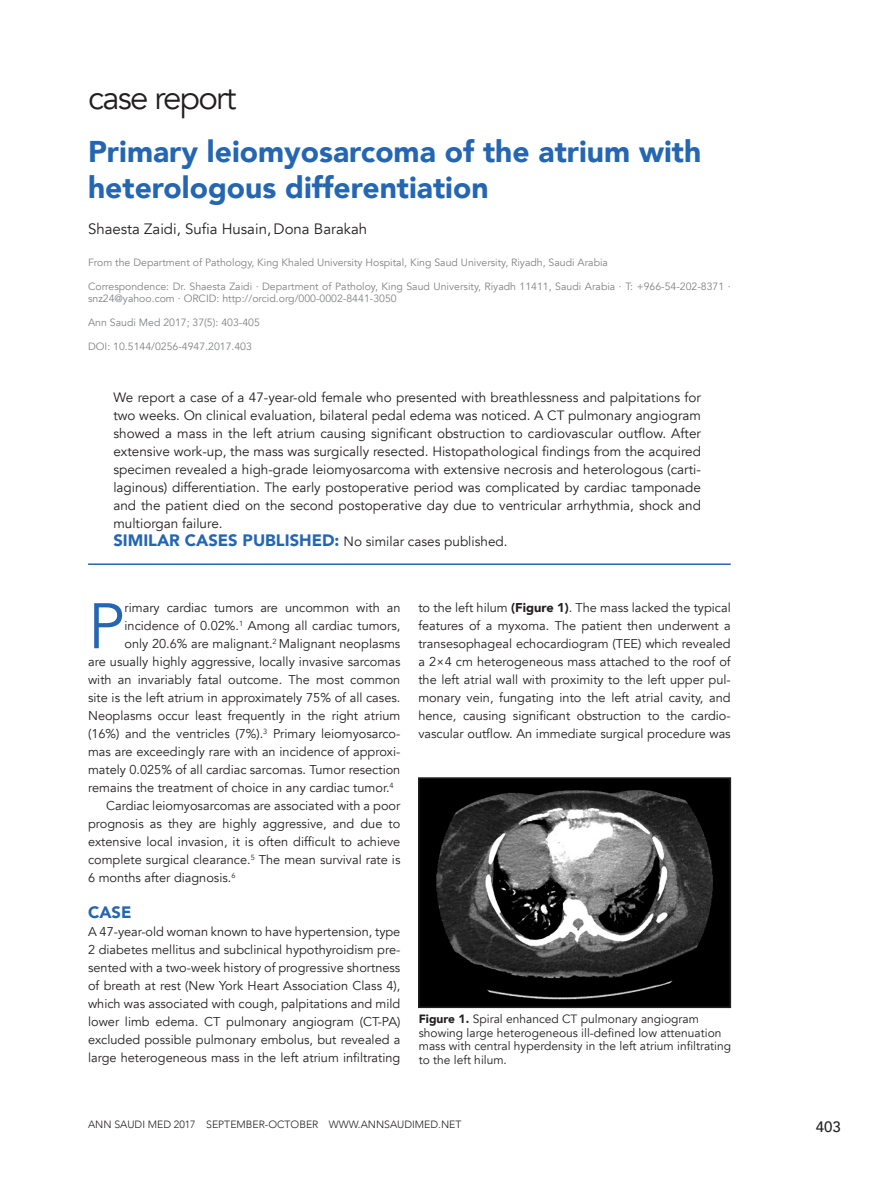
<style>
.page{position:relative;width:893px;height:1191px;background:#fff}
.page>*{position:absolute;margin:0;border:0;box-sizing:border-box;transform-origin:0 0}
.body_drop_cap{font:63.6px "Avenir";color:#2466b2}
.t1{font:33px "Avenir";letter-spacing:-.05em;color:#231f20}
.main_title__reina{font:900 30px/36px "Avenir";color:#2466b2}
.subhead{font:900 16.5px "Avenir";color:#2466b2}
.body_after_sub{font:15px "Avenir";color:#231f20}
.page_number_right{font:500 15px "Avenir";color:#231f20}
.summary{font:13.5px/18px "Avenir";color:#231f20;text-align:justify}
.body_after_sub-2{font:12.75px/18px "Avenir";color:#231f20;text-align:justify}
.body_drop_cap-2{font:12.75px "Avenir";color:#231f20}
.body{font:12.75px/18px "Avenir";color:#231f20;text-align:justify}
.t2{font:12px/13.5px "Avenir";color:#231f20}
.body_after_sub-3{font:10.5px/12px "Avenir";color:#808285}
.t3{font:300 10.5px "Avenir";color:#231f20}
.s1{font-weight:900;font-size:16.5px;color:#2466b2}
.s2{font-weight:900}
</style>
<div class="page">
<hr style="left:88px;top:563px;width:643px;height:2px;background:#2466b2">
<img style="left:420px;top:779px;width:309px;height:227px">
<div style="left:418px;top:777px;width:313px;height:231px;border:1px solid #231f20"></div>
<h2 class="t1" style="left:88px;top:78px;width:150px">case report</h2>
<p class="main_title__reina" style="left:88px;top:133px;width:615px">Primary leiomyosarcoma of the atrium with heterologous differentiation</p>
<p class="body_after_sub" style="left:88px;top:220px;width:281px">Shaesta Zaidi, Sufia Husain, Dona Barakah</p>
<p class="body_after_sub-3" style="left:88px;top:256px;width:521px">From the Department of Pathology, King Khaled University Hospital, King Saud University, Riyadh, Saudi Arabia</p>
<p class="body_after_sub-3" style="left:88px;top:280px;width:644px">Correspondence: Dr. Shaesta Zaidi · Department of Patholoy, King Saud University, Riyadh 11411, Saudi Arabia · T: +966-54-202-8371 · snz24@yahoo.com · ORCID: http://orcid.org/000-0002-8441-3050</p>
<p class="body_after_sub-3" style="left:88px;top:316px;width:173px">Ann Saudi Med 2017; 37(5): 403-405</p>
<p class="body_after_sub-3" style="left:88px;top:340px;width:165px">DOI: 10.5144/0256-4947.2017.403</p>
<p class="summary" style="left:113px;top:389px;width:589px">We report a case of a 47-year-old female who presented with breathlessness and palpitations for two weeks. On clinical evaluation, bilateral pedal edema was noticed. A CT pulmonary angiogram showed a mass in the left atrium causing significant obstruction to cardiovascular outflow. After extensive work-up, the mass was surgically resected. Histopathological findings from the acquired specimen revealed a high-grade leiomyosarcoma with extensive necrosis and heterologous (carti&shy;laginous) differentiation. The early postoperative period was complicated by cardiac tamponade and the patient died on the second postoperative day due to ventricular arrhythmia, shock and multiorgan failure.</p>
<p class="summary" style="left:113px;top:533px;width:396px"><span class="s1">SIMILAR CASES PUBLISHED:</span> No similar cases published.</p>
<p class="body_drop_cap" style="left:88px;top:588px;width:38px">P</p>
<p class="body_drop_cap-2" style="left:125px;top:600px;width:277px">rimary cardiac tumors are uncommon with an</p>
<p class="body_drop_cap-2" style="left:125px;top:618px;width:277px">incidence of 0.02%.<sup>1</sup> Among all cardiac tumors,</p>
<p class="body_drop_cap-2" style="left:125px;top:636px;width:277px">only 20.6% are malignant.<sup>2</sup> Malignant neoplasms</p>
<p class="body_drop_cap-2" style="left:88px;top:654px;width:314px">are usually highly aggressive, locally invasive sarcomas</p>
<p class="body_drop_cap-2" style="left:88px;top:672px;width:314px">with an invariably fatal outcome. The most common</p>
<p class="body_drop_cap-2" style="left:88px;top:690px;width:314px">site is the left atrium in approximately 75% of all cases.</p>
<p class="body_drop_cap-2" style="left:88px;top:708px;width:314px">Neoplasms occur least frequently in the right atrium</p>
<p class="body_drop_cap-2" style="left:88px;top:726px;width:314px">(16%) and the ventricles (7%).<sup>3</sup> Primary leiomyosarco-</p>
<p class="body_drop_cap-2" style="left:88px;top:744px;width:314px">mas are exceedingly rare with an incidence of approxi-</p>
<p class="body_drop_cap-2" style="left:88px;top:762px;width:314px">mately 0.025% of all cardiac sarcomas. Tumor resection</p>
<p class="body_drop_cap-2" style="left:88px;top:780px;width:307px">remains the treatment of choice in any cardiac tumor.<sup>4</sup></p>
<p class="body" style="left:88px;top:797px;width:314px;text-indent:18px">Cardiac leiomyosarcomas are associated with a poor prognosis as they are highly aggressive, and due to extensive local invasion, it is often difficult to achieve complete surgical clearance.<sup>5</sup> The mean survival rate is 6 months after diagnosis.<sup>6</sup></p>
<p class="subhead" style="left:88px;top:898px;width:45px">CASE</p>
<p class="body_after_sub-2" style="left:88px;top:923px;width:314px">A 47-year-old woman known to have hypertension, type 2 diabetes mellitus and subclinical hypothyroidism pre&shy;sented with a two-week history of progressive shortness of breath at rest (New York Heart Association Class 4), which was associated with cough, palpitations and mild lower limb edema. CT pulmonary angiogram (CT-PA) excluded possible pulmonary embolus, but revealed a large heterogeneous mass in the left atrium infiltrating</p>
<p class="body_after_sub-2" style="left:418px;top:599px;width:314px">to the left hilum <span class="s2">(Figure 1)</span>. The mass lacked the typical features of a myxoma. The patient then underwent a transesophageal echocardiogram (TEE) which revealed a 2×4 cm heterogeneous mass attached to the roof of the left atrial wall with proximity to the left upper pul&shy;monary vein, fungating into the left atrial cavity, and hence, causing significant obstruction to the cardio&shy;vascular outflow. An immediate surgical procedure was</p>
<p class="t2" style="left:419px;top:1012px;width:314px"><span class="s2">Figure 1.</span> Spiral enhanced CT pulmonary angiogram showing large heterogeneous ill-defined low attenuation mass with central hyperdensity in the left atrium infiltrating to the left hilum.</p>
<p class="t3" style="left:88px;top:1118px;width:375px">ANN SAUDI MED 2017 SEPTEMBER-OCTOBER WWW.ANNSAUDIMED.NET</p>
<p class="page_number_right" style="left:816px;top:1113px;width:27px">403</p>
</div>
